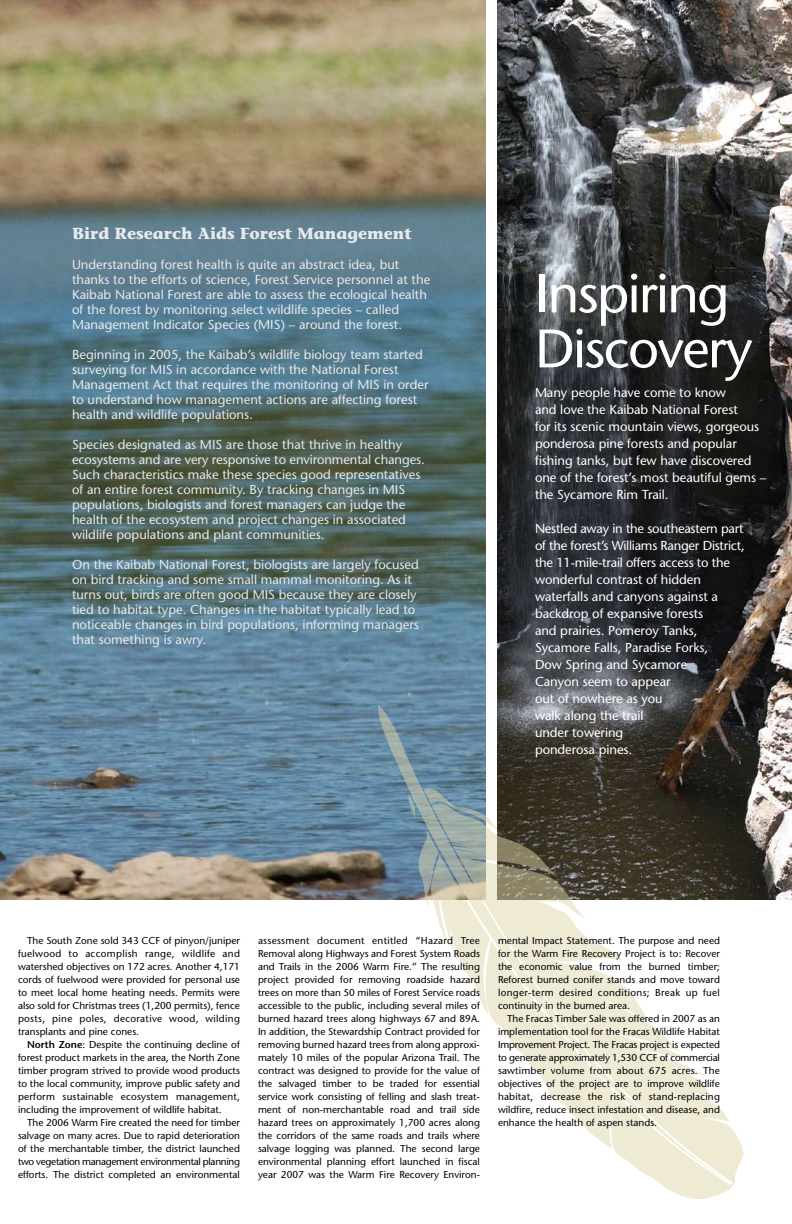
<style>
.page{position:relative;width:792px;height:1224px;background:#fff}
.page>*{position:absolute;margin:0;border:0;box-sizing:border-box;transform-origin:0 0}
.t1{font:54px/55px "Stone Sans";letter-spacing:-.03em;color:#fff}
.t2{font:700 16px "Stone Informal";color:#e7e8ea}
.t3{font:13px/15px "Stone Sans";color:#e7e8ea}
.t4{font:13px/17px "Stone Sans";letter-spacing:-.005em;color:#fff}
.t5{font:10px/13px "Stone Sans";color:#000;text-align:justify}
.s1{font-weight:600}
</style>
<div class="page">
<img style="left:0;top:0;width:486px;height:900px">
<img style="left:498px;top:0;width:294px;height:900px">
<svg style="left:378px;top:705px;width:352px;height:195px;background:#525c5f"></svg>
<svg style="left:424px;top:786px;width:79px;height:7px"></svg>
<svg style="left:408px;top:793px;width:338px;height:406px"></svg>
<h2 class="t2" style="left:72px;top:224px;width:341px">Bird Research Aids Forest Management</h2>
<p class="t3" style="left:72px;top:257px;width:360px">Understanding forest health is quite an abstract idea, but thanks to the efforts of science, Forest Service personnel at the Kaibab National Forest are able to assess the ecological health of the forest by monitoring select wildlife species – called Management Indicator Species (MIS) – around the forest.</p>
<p class="t3" style="left:72px;top:347px;width:358px">Beginning in 2005, the Kaibab’s wildlife biology team started surveying for MIS in accordance with the National Forest Management Act that requires the monitoring of MIS in order to understand how management actions are affecting forest health and wildlife populations.</p>
<p class="t3" style="left:72px;top:437px;width:354px">Species designated as MIS are those that thrive in healthy ecosystems and are very responsive to environmental changes.<br>Such characteristics make these species good representatives of an entire forest community. By tracking changes in MIS populations, biologists and forest managers can judge the health of the ecosystem and project changes in associated wildlife populations and plant communities.</p>
<p class="t3" style="left:72px;top:557px;width:349px">On the Kaibab National Forest, biologists are largely focused on bird tracking and some small mammal monitoring. As it turns out, birds are often good MIS because they are closely tied to habitat type. Changes in the habitat typically lead to noticeable changes in bird populations, informing managers that something is awry.</p>
<h1 class="t1" style="left:535px;top:266px;width:219px">Inspiring<br>Discovery</h1>
<p class="t4" style="left:535px;top:384px;width:233px">Many people have come to know<br>and love the Kaibab National Forest<br>for its scenic mountain views, gorgeous ponderosa pine forests and popular fishing tanks, but few have discovered one of the forest’s most beautiful gems – the Sycamore Rim Trail.</p>
<p class="t4" style="left:535px;top:520px;width:211px">Nestled away in the southeastern part of the forest’s Williams Ranger District, the 11-mile-trail offers access to the wonderful contrast of hidden waterfalls and canyons against a backdrop of expansive forests<br>and prairies. Pomeroy Tanks,<br>Sycamore Falls, Paradise Forks,<br>Dow Spring and Sycamore<br>Canyon seem to appear<br>out of nowhere as you<br>walk along the trail<br>under towering<br>ponderosa pines.</p>
<p class="t5" style="left:18px;top:934px;width:224px;text-indent:9px">The South Zone sold 343 CCF of pinyon/juniper fuelwood to accomplish range, wildlife and watershed objectives on 172 acres. Another 4,171 cords of fuelwood were provided for personal use to meet local home heating needs. Permits were also sold for Christmas trees (1,200 permits), fence posts, pine poles, decorative wood, wilding transplants and pine cones.</p>
<p class="t5" style="left:18px;top:1038px;width:224px;text-indent:9px"><span class="s1">North Zone</span>: Despite the continuing decline of forest product markets in the area, the North Zone timber program strived to provide wood products to the local community, improve public safety and perform sustainable ecosystem management, including the improvement of wildlife habitat.</p>
<p class="t5" style="left:18px;top:1116px;width:224px;text-indent:9px">The 2006 Warm Fire created the need for timber salvage on many acres. Due to rapid deterioration of the merchantable timber, the district launched two vegetation management environmental planning efforts. The district completed an environmental</p>
<p class="t5" style="left:258px;top:934px;width:224px">assessment document entitled “Hazard Tree Removal along Highways and Forest System Roads and Trails in the 2006 Warm Fire.” The resulting project provided for removing roadside hazard trees on more than 50 miles of Forest Service roads accessible to the public, including several miles of burned hazard trees along highways 67 and 89A.<br>In addition, the Stewardship Contract provided for removing burned hazard trees from along approxi&shy;mately 10 miles of the popular Arizona Trail. The contract was designed to provide for the value of the salvaged timber to be traded for essential service work consisting of felling and slash treat&shy;ment of non-merchantable road and trail side hazard trees on approximately 1,700 acres along the corridors of the same roads and trails where salvage logging was planned. The second large environmental planning effort launched in fiscal year 2007 was the Warm Fire Recovery Environ-</p>
<p class="t5" style="left:498px;top:934px;width:224px">mental Impact Statement. The purpose and need for the Warm Fire Recovery Project is to: Recover the economic value from the burned timber; Reforest burned conifer stands and move toward longer-term desired conditions; Break up fuel continuity in the burned area.</p>
<p class="t5" style="left:498px;top:1012px;width:224px;text-indent:9px">The Fracas Timber Sale was offered in 2007 as an implementation tool for the Fracas Wildlife Habitat Improvement Project. The Fracas project is expected to generate approximately 1,530 CCF of commercial sawtimber volume from about 675 acres. The objectives of the project are to improve wildlife habitat, decrease the risk of stand-replacing wildfire, reduce insect infestation and disease, and enhance the health of aspen stands.</p>
</div>
